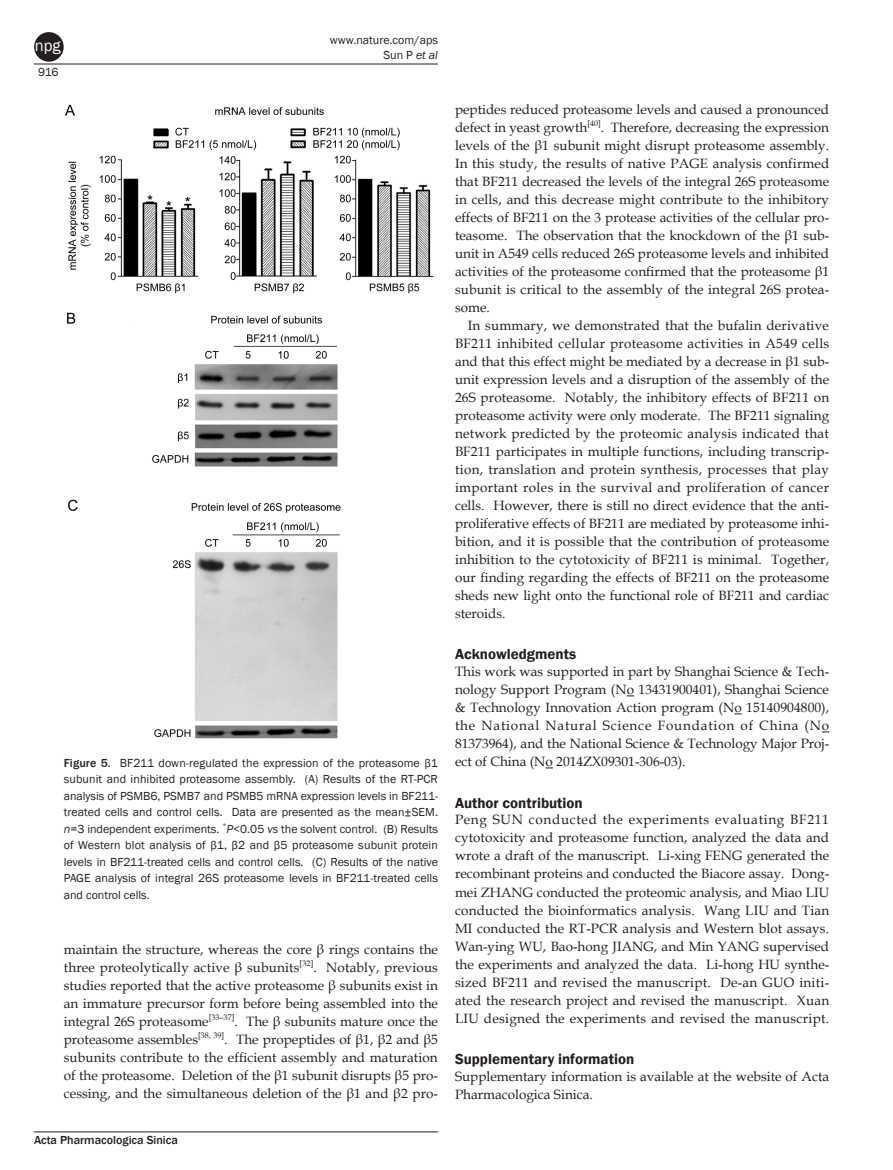
<style>
.page{position:relative;width:893px;height:1170px;background:#fff}
.page>*{position:absolute;margin:0;border:0;box-sizing:border-box;transform-origin:0 0}
.t1{font:16.5px "Franklin Gothic";color:#fff}
.一级标题{font:600 15px "Franklin Gothic";color:#231f20}
.英文正文{font:13.5px/18px "Book Antiqua";letter-spacing:.005em;color:#231f20;text-align:justify}
.无段头空英文正文{font:13.5px/18px "Book Antiqua";letter-spacing:.01em;color:#231f20;text-align:justify}
.一级标题-2{font:13.5px/18px "Book Antiqua";color:#231f20}
.图表注{font:12px/16.5px "Franklin Gothic";color:#231f20;text-align:right}
.t2{font:500 12px "Franklin Gothic";color:#231f20}
.s1{font-style:italic}
.s2{font-weight:500}
</style>
<div class="page">
<hr style="left:34px;top:64px;width:404px;height:1px;background:#231f20">
<hr style="left:34px;top:1131px;width:404px;height:1px;background:#231f20">
<div style="left:34px;top:32px;width:30px;height:30px;background:#231f20;border-radius:50%"></div>
<img style="left:65px;top:104px;width:369px;height:635px">
<p class="t1" style="left:35px;top:35px;width:27px">npg</p>
<p class="图表注" style="left:38px;top:64px;width:22px">916</p>
<p class="图表注" style="left:330px;top:32px;width:110px;line-height:15px">www.nature.com/aps<br>Sun P <span class="s1">et al</span></p>
<p class="图表注" style="left:64px;top:754px;width:376px;text-align:justify"><span class="s2">Figure 5.</span> BF211 down-regulated the expression of the proteasome β1 subunit and inhibited proteasome assembly. (A) Results of the RT-PCR analysis of PSMB6, PSMB7 and PSMB5 mRNA expression levels in BF211- treated cells and control cells. Data are presented as the mean±SEM. <span class="s1">n</span>=3 independent experiments. <sup>*</sup><span class="s1">P</span>&lt;0.05 <span class="s1">vs</span> the solvent control. (B) Results of Western blot analysis of β1, β2 and β5 proteasome subunit protein levels in BF211-treated cells and control cells. (C) Results of the native PAGE analysis of integral 26S proteasome levels in BF211-treated cells and control cells.</p>
<p class="英文正文" style="left:64px;top:939px;width:376px">maintain the structure, whereas the core β rings contains the three proteolytically active β subunits<sup>[32]</sup>. Notably, previous studies reported that the active proteasome β subunits exist in an immature precursor form before being assembled into the integral 26S proteasome<sup>[33–37]</sup>. The β subunits mature once the proteasome assembles<sup>[38,</sup> <sup>39]</sup>. The propeptides of β1, β2 and β5 subunits contribute to the efficient assembly and maturation of the proteasome. Deletion of the β1 subunit disrupts β5 pro&shy;cessing, and the simultaneous deletion of the β1 and β2 pro-</p>
<p class="t2" style="left:34px;top:1132px;width:145px">Acta Pharmacologica Sinica</p>
<p class="英文正文" style="left:455px;top:100px;width:376px">peptides reduced proteasome levels and caused a pronounced defect in yeast growth<sup>[40]</sup>. Therefore, decreasing the expression levels of the β1 subunit might disrupt proteasome assembly.<br>In this study, the results of native PAGE analysis confirmed that BF211 decreased the levels of the integral 26S proteasome in cells, and this decrease might contribute to the inhibitory effects of BF211 on the 3 protease activities of the cellular pro&shy;teasome. The observation that the knockdown of the β1 sub&shy;unit in A549 cells reduced 26S proteasome levels and inhibited activities of the proteasome confirmed that the proteasome β1 subunit is critical to the assembly of the integral 26S protea&shy;some.</p>
<p class="英文正文" style="left:455px;top:316px;width:376px;text-indent:13px">In summary, we demonstrated that the bufalin derivative BF211 inhibited cellular proteasome activities in A549 cells and that this effect might be mediated by a decrease in β1 sub&shy;unit expression levels and a disruption of the assembly of the 26S proteasome. Notably, the inhibitory effects of BF211 on proteasome activity were only moderate. The BF211 signaling network predicted by the proteomic analysis indicated that BF211 participates in multiple functions, including transcrip&shy;tion, translation and protein synthesis, processes that play important roles in the survival and proliferation of cancer cells. However, there is still no direct evidence that the anti&shy;proliferative effects of BF211 are mediated by proteasome inhi&shy;bition, and it is possible that the contribution of proteasome inhibition to the cytotoxicity of BF211 is minimal. Together, our finding regarding the effects of BF211 on the proteasome sheds new light onto the functional role of BF211 and cardiac steroids.</p>
<p class="一级标题" style="left:455px;top:645px;width:123px">Acknowledgments</p>
<p class="无段头空英文正文" style="left:455px;top:662px;width:376px">This work was supported in part by Shanghai Science &amp; Tech&shy;nology Support Program (No 13431900401), Shanghai Science &amp; Technology Innovation Action program (No 15140904800), the National Natural Science Foundation of China (No 81373964), and the National Science &amp; Technology Major Proj&shy;ect of China (No 2014ZX09301-306-03).</p>
<p class="一级标题" style="left:455px;top:793px;width:129px">Author contribution</p>
<p class="无段头空英文正文" style="left:455px;top:810px;width:376px">Peng SUN conducted the experiments evaluating BF211 cytotoxicity and proteasome function, analyzed the data and wrote a draft of the manuscript. Li-xing FENG generated the recombinant proteins and conducted the Biacore assay. Dong&shy;mei ZHANG conducted the proteomic analysis, and Miao LIU conducted the bioinformatics analysis. Wang LIU and Tian MI conducted the RT-PCR analysis and Western blot assays.<br>Wan-ying WU, Bao-hong JIANG, and Min YANG supervised the experiments and analyzed the data. Li-hong HU synthe&shy;sized BF211 and revised the manuscript. De-an GUO initi&shy;ated the research project and revised the manuscript. Xuan LIU designed the experiments and revised the manuscript.</p>
<p class="一级标题" style="left:455px;top:1049px;width:181px">Supplementary information</p>
<p class="一级标题-2" style="left:455px;top:1066px;width:376px">Supplementary information is available at the website of Acta<br>Pharmacologica Sinica.</p>
</div>
